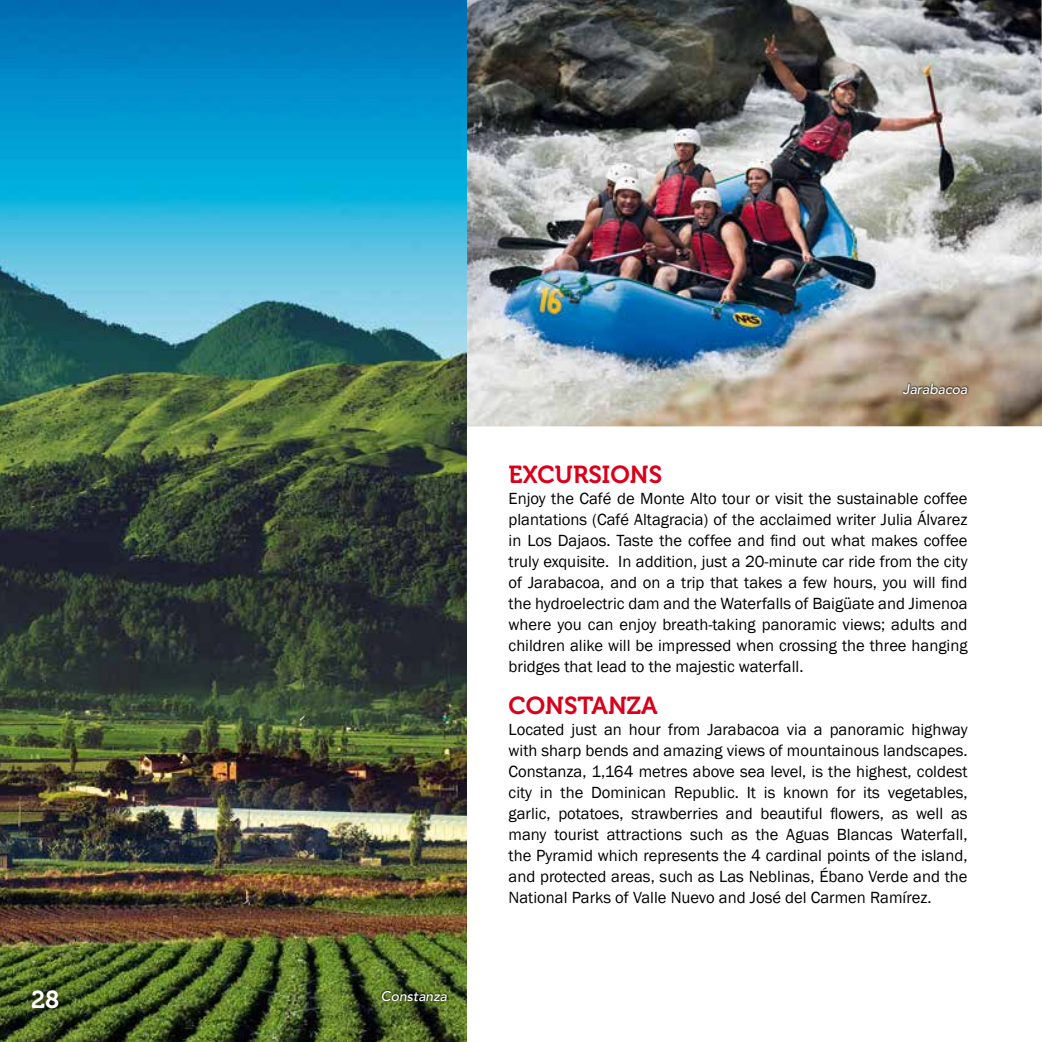
<style>
.page{position:relative;width:1042px;height:1042px;background:#fff}
.page>*{position:absolute;margin:0;border:0;box-sizing:border-box;transform-origin:0 0}
.t1{font:24.5px "Museo 700";color:#d8001a}
.t2{font:24.5px "Museo 700";color:#fff}
.t3{font:16.62px/21px "Franklin Gothic";color:#000;text-align:justify}
.t4{font:italic 500 14px "Avenir";color:#fff}
</style>
<div class="page">
<img style="left:466px;top:0;width:576px;height:426px">
<svg style="left:901px;top:381px;width:69px;height:14px"></svg>
<img style="left:0;top:0;width:466px;height:1042px">
<svg style="left:380px;top:988px;width:69px;height:14px"></svg>
<div style="left:23px;top:982px;width:44px;height:36px;background:#000;opacity:.75"></div>
<h1 class="t2" style="left:31px;top:986px;width:30px">28</h1>
<p class="t4" style="left:381px;top:987px;width:68px">Constanza</p>
<p class="t4" style="left:903px;top:381px;width:66px">Jarabacoa</p>
<h1 class="t1" style="left:508px;top:461px;width:155px">EXCURSIONS</h1>
<p class="t3" style="left:508px;top:488px;width:460px">Enjoy the Café de Monte Alto tour or visit the sustainable coffee plantations (Café Altagracia) of the acclaimed writer Julia Álvarez in Los Dajaos. Taste the coffee and find out what makes coffee truly exquisite. In addition, just a 20-minute car ride from the city of Jarabacoa, and on a trip that takes a few hours, you will find the hydroelectric dam and the Waterfalls of Baigüate and Jimenoa where you can enjoy breath-taking panoramic views; adults and children alike will be impressed when crossing the three hanging bridges that lead to the majestic waterfall.</p>
<h1 class="t1" style="left:508px;top:692px;width:151px">CONSTANZA</h1>
<p class="t3" style="left:508px;top:719px;width:460px">Located just an hour from Jarabacoa via a panoramic highway with sharp bends and amazing views of mountainous landscapes.<br>Constanza, 1,164 metres above sea level, is the highest, coldest city in the Dominican Republic. It is known for its vegetables, garlic, potatoes, strawberries and beautiful flowers, as well as many tourist attractions such as the Aguas Blancas Waterfall, the Pyramid which represents the 4 cardinal points of the island, and protected areas, such as Las Neblinas, Ébano Verde and the National Parks of Valle Nuevo and José del Carmen Ramírez.</p>
</div>
